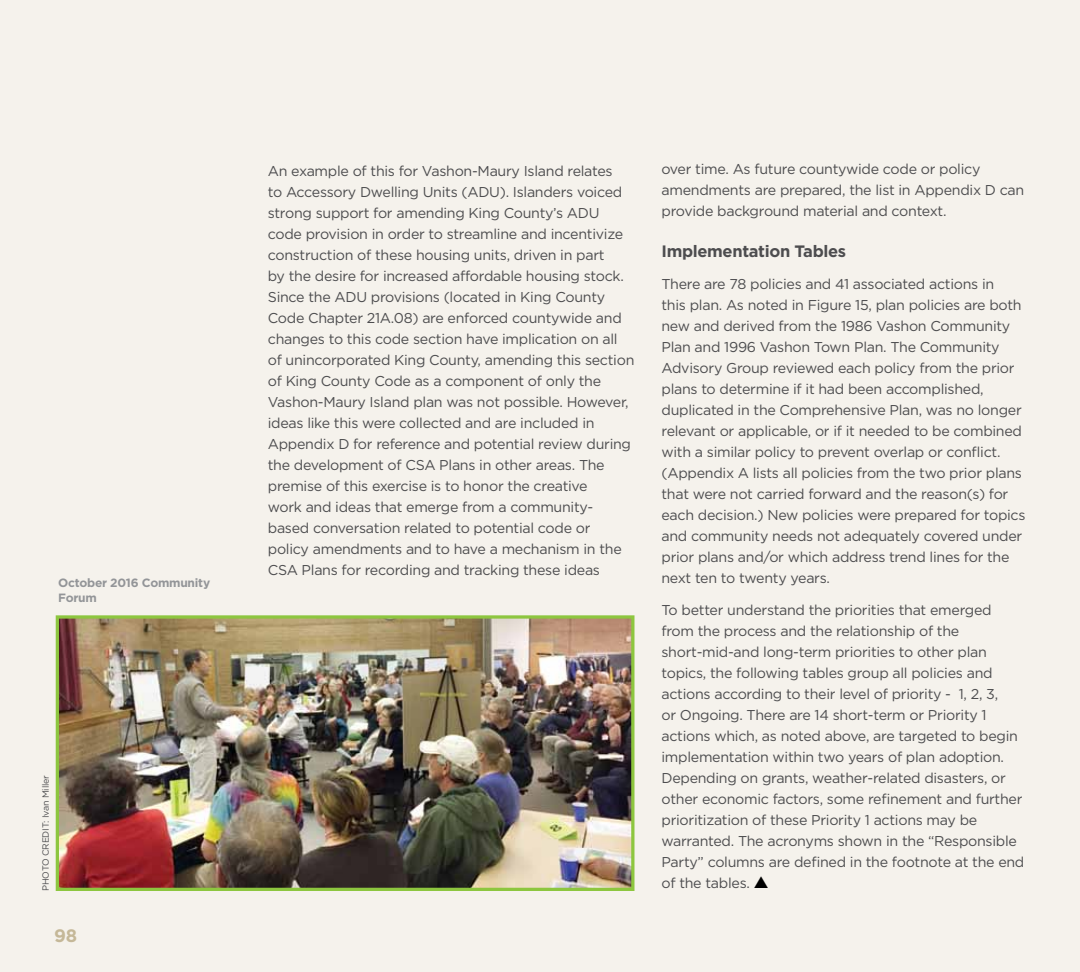
<style>
.page{position:relative;width:1080px;height:972px;background:#f5f2ec}
.page>*{position:absolute;margin:0;border:0;box-sizing:border-box;transform-origin:0 0}
.t1{font:700 18px "Gotham";color:#c5b898}
.t2{font:700 16.5px "Gotham";letter-spacing:-.02em;color:#4d4d4f}
.t3{font:14.25px/21px "Gotham";letter-spacing:-.02em;color:#4d4d4f}
.t4{font:700 12px/15px "Gotham";letter-spacing:-.02em;color:#939598}
.t5{font:9px "Gotham";letter-spacing:-.02em;color:#4d4d4f}
.s1{color:#000}
</style>
<div class="page">
<img style="left:60px;top:619px;width:570px;height:268px">
<div style="left:56px;top:615px;width:578px;height:276px;border:3px solid #8dc63f"></div>
<p class="t4" style="left:58px;top:575px;width:153px">October 2016 Community<br>Forum</p>
<p class="t5" style="left:41px;top:891px;width:117px;rotate:-90deg">PHOTO CREDIT: Ivan Miller</p>
<p class="t1" style="left:54px;top:925px;width:25px">98</p>
<p class="t3" style="left:268px;top:160px;width:368px">An example of this for Vashon-Maury Island relates<br>to Accessory Dwelling Units (ADU). Islanders voiced strong support for amending King County’s ADU code provision in order to streamline and incentivize construction of these housing units, driven in part<br>by the desire for increased affordable housing stock.<br>Since the ADU provisions (located in King County Code Chapter 21A.08) are enforced countywide and changes to this code section have implication on all of unincorporated King County, amending this section of King County Code as a component of only the Vashon-Maury Island plan was not possible. However, ideas like this were collected and are included in Appendix D for reference and potential review during the development of CSA Plans in other areas. The premise of this exercise is to honor the creative<br>work and ideas that emerge from a community&shy;based conversation related to potential code or policy amendments and to have a mechanism in the CSA Plans for recording and tracking these ideas</p>
<p class="t3" style="left:661px;top:158px;width:364px">over time. As future countywide code or policy amendments are prepared, the list in Appendix D can provide background material and context.</p>
<p class="t2" style="left:662px;top:242px;width:186px">Implementation Tables</p>
<p class="t3" style="left:662px;top:273px;width:366px">There are 78 policies and 41 associated actions in<br>this plan. As noted in Figure 15, plan policies are both new and derived from the 1986 Vashon Community Plan and 1996 Vashon Town Plan. The Community Advisory Group reviewed each policy from the prior plans to determine if it had been accomplished, duplicated in the Comprehensive Plan, was no longer relevant or applicable, or if it needed to be combined with a similar policy to prevent overlap or conflict. (Appendix A lists all policies from the two prior plans that were not carried forward and the reason(s) for each decision.) New policies were prepared for topics and community needs not adequately covered under prior plans and/or which address trend lines for the next ten to twenty years.</p>
<p class="t3" style="left:662px;top:599px;width:364px">To better understand the priorities that emerged from the process and the relationship of the short-mid-and long-term priorities to other plan topics, the following tables group all policies and actions according to their level of priority - 1, 2, 3,<br>or Ongoing. There are 14 short-term or Priority 1 actions which, as noted above, are targeted to begin implementation within two years of plan adoption.<br>Depending on grants, weather-related disasters, or other economic factors, some refinement and further prioritization of these Priority 1 actions may be warranted. The acronyms shown in the “Responsible Party” columns are defined in the footnote at the end of the tables. <span class="s1">▲</span></p>
</div>
